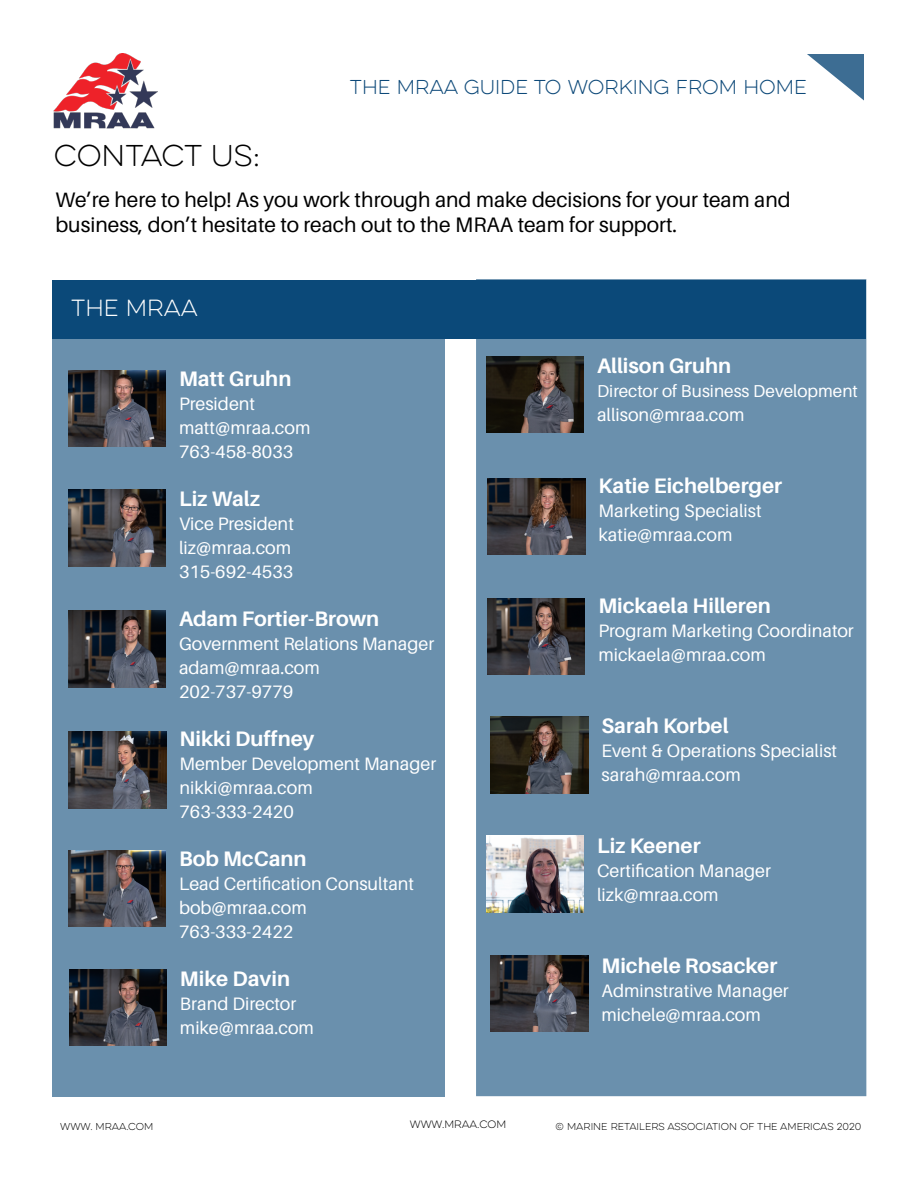
<style>
.page{position:relative;width:918px;height:1188px;background:#fff}
.page>*{position:absolute;margin:0;border:0;box-sizing:border-box;transform-origin:0 0}
.t1{font:100 27px "Eveleth Clean";letter-spacing:-.01em;color:#000}
.t2{font:700 21px "Aileron";color:#fff}
.t3{font:21px/25.2px "Aileron";color:#000}
.t4{font:100 21px "Eveleth Clean";color:#fff}
.t5{font:18px/24px "Aileron";color:#fff}
.t6{font:100 18px "Eveleth Clean";color:#0d4979}
.t7{font:17.25px "Aileron";color:#fff}
.t8{font:100 9.6px "Eveleth Clean";color:#000}
.t9{font:100 9px "Eveleth Clean";color:#000}
</style>
<div class="page">
<img style="left:53px;top:54px;width:105px;height:74px">
<svg style="left:807px;top:54px;width:57px;height:47px"></svg>
<div style="left:476px;top:279px;width:390px;height:817px;background:#6a90ad"></div>
<div style="left:52px;top:280px;width:393px;height:816px;background:#6a90ad"></div>
<img style="left:68px;top:490px;width:98px;height:76px">
<img style="left:68px;top:370px;width:98px;height:77px">
<img style="left:486px;top:356px;width:98px;height:77px">
<img style="left:488px;top:478px;width:97px;height:77px">
<img style="left:487px;top:598px;width:98px;height:77px">
<img style="left:491px;top:717px;width:97px;height:76px">
<img style="left:491px;top:955px;width:97px;height:77px">
<img style="left:486px;top:836px;width:98px;height:76px">
<img style="left:68px;top:611px;width:98px;height:76px">
<img style="left:69px;top:732px;width:97px;height:76px">
<img style="left:68px;top:850px;width:98px;height:77px">
<img style="left:69px;top:969px;width:97px;height:77px">
<div style="left:52px;top:280px;width:814px;height:59px;background:#0b4979"></div>
<h1 class="t1" style="left:54px;top:137px;width:208px">CONTACT US:</h1>
<p class="t6" style="left:350px;top:74px;width:458px">THE MRAA GUIDE TO WORKING FROM HOME</p>
<p class="t3" style="left:56px;top:187px;width:737px">We’re here to help! As you work through and make decisions for your team and business, don’t hesitate to reach out to the MRAA team for support.</p>
<p class="t4" style="left:71px;top:293px;width:128px">THE MRAA</p>
<p class="t2" style="left:179px;top:367px;width:114px">Matt Gruhn</p>
<p class="t5" style="left:179px;top:392px;width:133px">President matt@mraa.com<br>763-458-8033</p>
<p class="t2" style="left:179px;top:487px;width:83px">Liz Walz</p>
<p class="t5" style="left:179px;top:512px;width:116px">Vice President liz@mraa.com<br>315-692-4533</p>
<p class="t2" style="left:179px;top:607px;width:202px">Adam Fortier-Brown</p>
<p class="t5" style="left:179px;top:632px;width:257px">Government Relations Manager adam@mraa.com<br>202-737-9779</p>
<p class="t2" style="left:180px;top:727px;width:136px">Nikki Duffney</p>
<p class="t5" style="left:180px;top:752px;width:258px">Member Development Manager nikki@mraa.com<br>763-333-2420</p>
<p class="t2" style="left:179px;top:847px;width:129px">Bob McCann</p>
<p class="t5" style="left:179px;top:872px;width:237px">Lead Certification Consultant bob@mraa.com<br>763-333-2422</p>
<p class="t2" style="left:180px;top:967px;width:112px">Mike Davin</p>
<p class="t5" style="left:180px;top:992px;width:135px">Brand Director mike@mraa.com</p>
<p class="t9" style="left:60px;top:1120px;width:95px">WWW. MRAA.COM</p>
<p class="t8" style="left:410px;top:1117px;width:98px">WWW.MRAA.COM</p>
<p class="t2" style="left:597px;top:354px;width:136px">Allison Gruhn</p>
<p class="t7" style="left:597px;top:381px;width:262px">Director of Business Development</p>
<p class="t5" style="left:597px;top:402px;width:149px">allison@mraa.com</p>
<p class="t2" style="left:599px;top:474px;width:185px">Katie Eichelberger</p>
<p class="t5" style="left:599px;top:498px;width:165px">Marketing Specialist katie@mraa.com</p>
<p class="t2" style="left:598px;top:594px;width:174px">Mickaela Hilleren</p>
<p class="t5" style="left:598px;top:618px;width:257px">Program Marketing Coordinator mickaela@mraa.com</p>
<p class="t2" style="left:602px;top:714px;width:129px">Sarah Korbel</p>
<p class="t5" style="left:602px;top:738px;width:237px">Event &amp; Operations Specialist sarah@mraa.com</p>
<p class="t2" style="left:597px;top:834px;width:105px">Liz Keener</p>
<p class="t5" style="left:597px;top:858px;width:176px">Certification Manager lizk@mraa.com</p>
<p class="t2" style="left:602px;top:954px;width:177px">Michele Rosacker</p>
<p class="t5" style="left:602px;top:978px;width:189px">Adminstrative Manager michele@mraa.com</p>
<p class="t9" style="left:556px;top:1120px;width:307px">© MARINE RETAILERS ASSOCIATION OF THE AMERICAS 2020</p>
</div>
